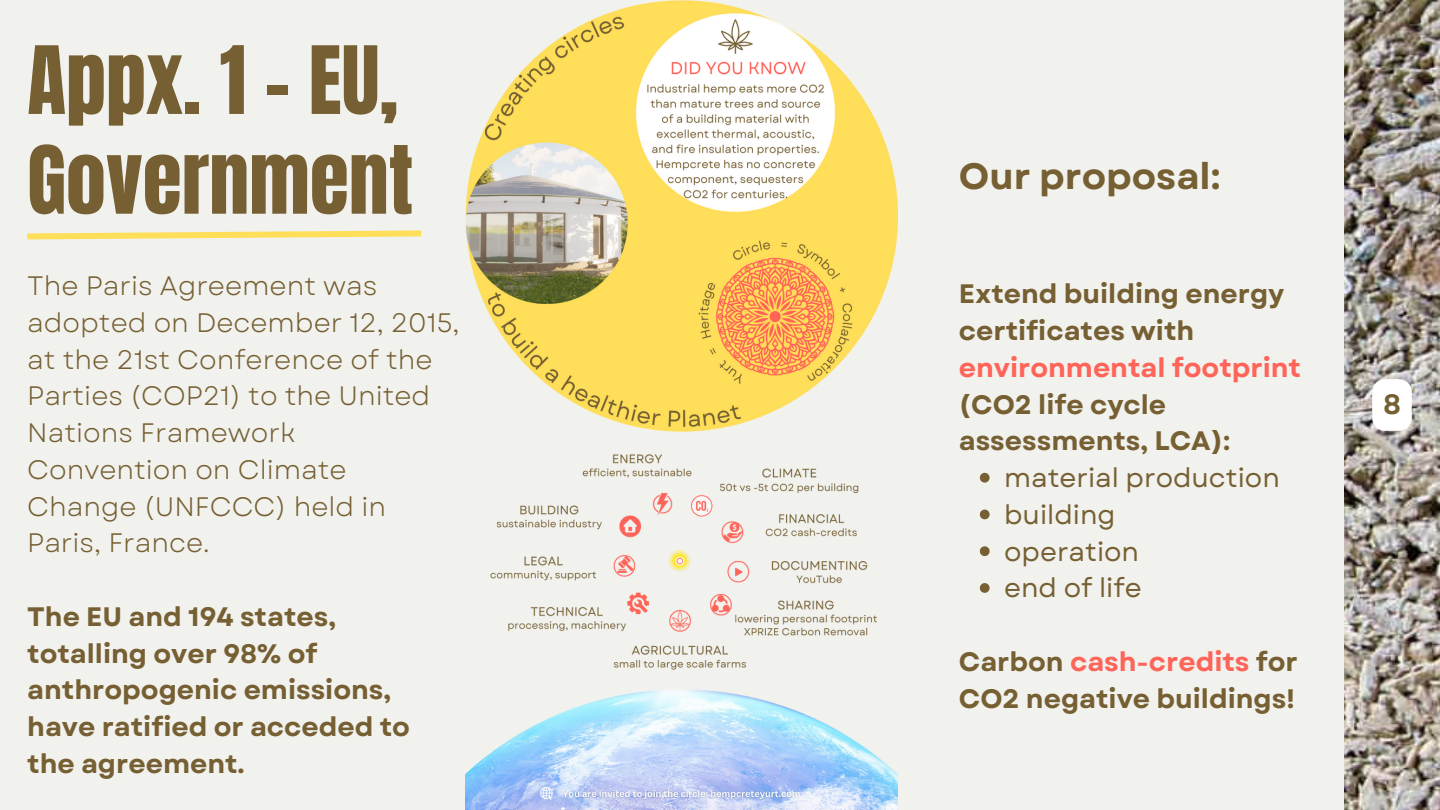
<style>
.page{position:relative;width:1440px;height:810px;background:#f1f1ee}
.page>*{position:absolute;margin:0;border:0;box-sizing:border-box;transform-origin:0 0}
.t1{font:80px/99.8px "Anton";color:#766033}
.t2{font:700 36.7px "Garet";color:#766033}
.t3{font:700 28px "Garet";color:#766033}
.t4{font:700 26.7px/36.8px "Garet";color:#766033}
.t5{font:26.7px/36.8px "Garet";color:#766033}
.t6{font:26.7px "Garet";color:#766033}
.s1{color:#ff6459}
</style>
<div class="page">
<svg style="left:27px;top:230px;width:395px;height:10px"></svg>
<svg style="left:980px;top:473px;width:10px;height:10px"></svg>
<svg style="left:980px;top:510px;width:10px;height:9px"></svg>
<svg style="left:980px;top:546px;width:10px;height:10px"></svg>
<svg style="left:980px;top:583px;width:10px;height:10px"></svg>
<img style="left:465px;top:0;width:432px;height:810px">
<img style="left:1344px;top:0;width:96px;height:810px">
<svg style="left:1372px;top:379px;width:40px;height:52px;background:#f8f8f8"></svg>
<p class="t1" style="left:27px;top:32px;width:387px">Appx. 1 - EU,<br>Government</p>
<p class="t5" style="left:27px;top:267px;width:434px">The Paris Agreement was adopted on December 12, 2015, at the 21st Conference of the<br>Parties (COP21) to the United<br>Nations Framework<br>Convention on Climate<br>Change (UNFCCC) held in<br>Paris, France.</p>
<p class="t4" style="left:27px;top:598px;width:384px">The EU and 194 states, totalling over 98% of anthropogenic emissions, have ratified or acceded to the agreement.</p>
<p class="t2" style="left:959px;top:150px;width:263px">Our proposal:</p>
<p class="t4" style="left:959px;top:276px;width:344px">Extend building energy certificates with <span class="s1">environmental footprint </span>(CO2 life cycle assessments, LCA):</p>
<p class="t6" style="left:1004px;top:459px;width:277px">material production</p>
<p class="t6" style="left:1004px;top:495px;width:113px">building</p>
<p class="t6" style="left:1004px;top:532px;width:136px">operation</p>
<p class="t6" style="left:1004px;top:569px;width:139px">end of life</p>
<p class="t4" style="left:959px;top:643px;width:340px">Carbon <span class="s1">cash-credits</span> for<br>CO2 negative buildings!</p>
<p class="t3" style="left:1383px;top:384px;width:19px">8</p>
</div>
